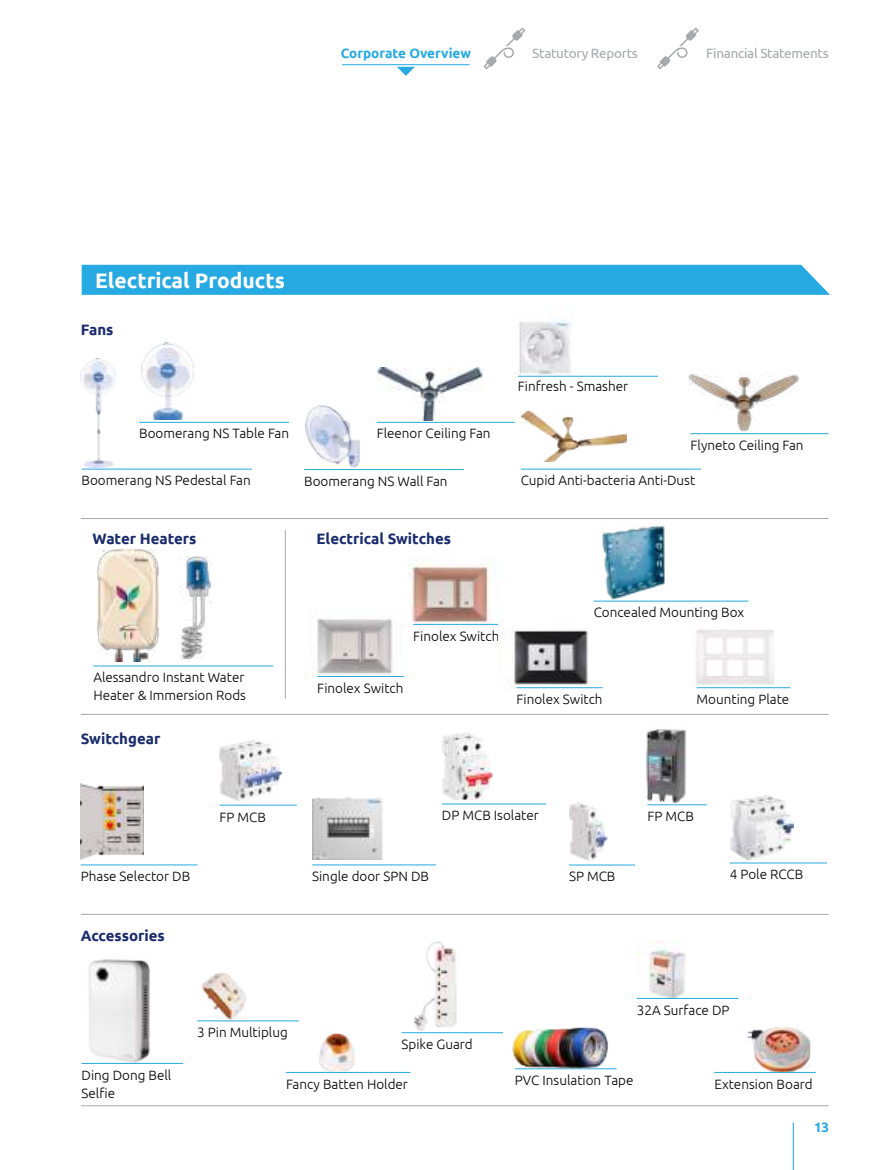
<style>
.page{position:relative;width:893px;height:1170px;background:#fff}
.page>*{position:absolute;margin:0;border:0;box-sizing:border-box;transform-origin:0 0}
.t1{font:700 21px "Ubuntu";color:#fff}
.t2{font:700 15px "Ubuntu";color:#192b6b}
.t3{font:300 13.5px/18px "Ubuntu";color:#000}
.t4{font:13.5px "Ubuntu";letter-spacing:-.02em;color:#a7a9ab}
.t5{font:700 13.5px "Ubuntu";color:#27a9e1}
</style>
<div class="page">
<hr style="left:793px;top:1122px;width:1px;height:47px;background:#27a9e1">
<svg style="left:397px;top:67px;width:18px;height:9px"></svg>
<svg style="left:657px;top:27px;width:42px;height:42px"></svg>
<svg style="left:483px;top:27px;width:42px;height:42px"></svg>
<hr style="left:342px;top:64px;width:128px;height:1px;background:#27a9e1">
<img style="left:81px;top:358px;width:35px;height:109px">
<img style="left:141px;top:343px;width:53px;height:76px">
<img style="left:376px;top:367px;width:108px;height:53px">
<img style="left:517px;top:320px;width:72px;height:57px">
<hr style="left:82px;top:468px;width:170px;height:1px;background:#27a9e1">
<hr style="left:139px;top:422px;width:150px;height:1px;background:#27a9e1">
<hr style="left:377px;top:422px;width:138px;height:1px;background:#27a9e1">
<hr style="left:521px;top:468px;width:180px;height:1px;background:#27a9e1">
<hr style="left:690px;top:433px;width:139px;height:1px;background:#27a9e1">
<hr style="left:518px;top:376px;width:140px;height:1px;background:#27a9e1">
<hr style="left:304px;top:469px;width:160px;height:1px;background:#27a9e1">
<hr style="left:81px;top:518px;width:748px;height:1px;background:#a7a9ab">
<hr style="left:81px;top:714px;width:748px;height:1px;background:#a7a9ab">
<hr style="left:81px;top:913px;width:748px;height:1px;background:#a7a9ab">
<img style="left:98px;top:549px;width:61px;height:113px">
<hr style="left:93px;top:665px;width:180px;height:1px;background:#27a9e1">
<img style="left:312px;top:797px;width:71px;height:62px">
<hr style="left:312px;top:864px;width:124px;height:1px;background:#27a9e1">
<img style="left:443px;top:732px;width:51px;height:67px">
<hr style="left:442px;top:803px;width:104px;height:1px;background:#27a9e1">
<img style="left:220px;top:740px;width:62px;height:60px">
<hr style="left:220px;top:804px;width:77px;height:1px;background:#27a9e1">
<img style="left:646px;top:729px;width:53px;height:77px">
<hr style="left:647px;top:804px;width:60px;height:1px;background:#27a9e1">
<img style="left:569px;top:802px;width:39px;height:59px">
<hr style="left:569px;top:864px;width:66px;height:1px;background:#27a9e1">
<img style="left:731px;top:795px;width:63px;height:64px">
<hr style="left:730px;top:862px;width:97px;height:1px;background:#27a9e1">
<hr style="left:81px;top:864px;width:117px;height:1px;background:#27a9e1">
<img style="left:81px;top:783px;width:62px;height:77px">
<hr style="left:285px;top:530px;width:1px;height:168px;background:#a7a9ab">
<img style="left:317px;top:618px;width:76px;height:57px">
<hr style="left:317px;top:676px;width:87px;height:1px;background:#27a9e1">
<img style="left:409px;top:557px;width:89px;height:67px">
<hr style="left:413px;top:624px;width:86px;height:1px;background:#27a9e1">
<img style="left:512px;top:630px;width:90px;height:59px">
<hr style="left:516px;top:687px;width:86px;height:1px;background:#27a9e1">
<img style="left:82px;top:959px;width:70px;height:105px">
<hr style="left:82px;top:1062px;width:101px;height:1px;background:#27a9e1">
<hr style="left:515px;top:1068px;width:102px;height:1px;background:#27a9e1">
<img style="left:593px;top:525px;width:85px;height:77px">
<hr style="left:594px;top:600px;width:154px;height:1px;background:#27a9e1">
<img style="left:310px;top:1033px;width:53px;height:40px">
<hr style="left:286px;top:1071px;width:124px;height:1px;background:#27a9e1">
<img style="left:740px;top:1027px;width:75px;height:46px">
<hr style="left:714px;top:1071px;width:102px;height:1px;background:#27a9e1">
<img style="left:413px;top:941px;width:66px;height:93px">
<hr style="left:401px;top:1032px;width:102px;height:1px;background:#27a9e1">
<img style="left:202px;top:973px;width:44px;height:47px">
<hr style="left:197px;top:1020px;width:102px;height:1px;background:#27a9e1">
<img style="left:638px;top:942px;width:48px;height:55px">
<hr style="left:637px;top:997px;width:101px;height:1px;background:#27a9e1">
<hr style="left:81px;top:1105px;width:748px;height:1px;background:#a7a9ab">
<img style="left:512px;top:1027px;width:102px;height:43px">
<img style="left:522px;top:411px;width:105px;height:50px">
<img style="left:688px;top:373px;width:111px;height:58px">
<div style="left:82px;top:265px;width:748px;height:30px;background:#27a9e1"></div>
<img style="left:696px;top:630px;width:78px;height:55px">
<hr style="left:696px;top:687px;width:94px;height:1px;background:#27a9e1">
<img style="left:305px;top:405px;width:55px;height:65px">
<img style="left:180px;top:556px;width:32px;height:103px">
<p class="t5" style="left:341px;top:45px;width:132px">Corporate Overview</p>
<p class="t4" style="left:532px;top:45px;width:107px">Statutory Reports</p>
<p class="t4" style="left:706px;top:45px;width:124px">Financial Statements</p>
<h1 class="t1" style="left:95px;top:268px;width:191px">Electrical Products</h1>
<p class="t2" style="left:81px;top:320px;width:34px">Fans</p>
<p class="t3" style="left:518px;top:377px;width:112px">Finfresh - Smasher</p>
<p class="t3" style="left:139px;top:424px;width:151px">Boomerang NS Table Fan</p>
<p class="t3" style="left:377px;top:424px;width:115px">Fleenor Ceiling Fan</p>
<p class="t3" style="left:82px;top:471px;width:171px">Boomerang NS Pedestal Fan</p>
<p class="t2" style="left:93px;top:529px;width:105px">Water Heaters</p>
<p class="t3" style="left:304px;top:471px;width:145px">Boomerang NS Wall Fan</p>
<p class="t2" style="left:316px;top:529px;width:136px">Electrical Switches</p>
<p class="t3" style="left:690px;top:435px;width:115px">Flyneto Ceiling Fan</p>
<p class="t3" style="left:521px;top:471px;width:176px">Cupid Anti-bacteria Anti-Dust</p>
<p class="t3" style="left:93px;top:668px;width:154px">Alessandro Instant Water<br>Heater &amp; Immersion Rods</p>
<p class="t2" style="left:81px;top:729px;width:81px">Switchgear</p>
<p class="t3" style="left:413px;top:626px;width:88px">Finolex Switch</p>
<p class="t3" style="left:317px;top:678px;width:88px">Finolex Switch</p>
<p class="t3" style="left:594px;top:603px;width:152px">Concealed Mounting Box</p>
<p class="t3" style="left:516px;top:690px;width:88px">Finolex Switch</p>
<p class="t3" style="left:696px;top:690px;width:94px">Mounting Plate</p>
<p class="t3" style="left:220px;top:807px;width:48px">FP MCB</p>
<p class="t3" style="left:442px;top:806px;width:98px">DP MCB Isolater</p>
<p class="t3" style="left:647px;top:807px;width:48px">FP MCB</p>
<p class="t3" style="left:81px;top:866px;width:111px">Phase Selector DB</p>
<p class="t3" style="left:569px;top:867px;width:48px">SP MCB</p>
<p class="t3" style="left:730px;top:865px;width:75px">4 Pole RCCB</p>
<p class="t3" style="left:312px;top:867px;width:118px">Single door SPN DB</p>
<p class="t2" style="left:81px;top:926px;width:86px">Accessories</p>
<p class="t3" style="left:197px;top:1023px;width:92px">3 Pin Multiplug</p>
<p class="t3" style="left:401px;top:1034px;width:73px">Spike Guard</p>
<p class="t3" style="left:637px;top:1000px;width:94px">32A Surface DP</p>
<p class="t3" style="left:82px;top:1065px;width:91px">Ding Dong Bell<br>Selfie</p>
<p class="t3" style="left:515px;top:1070px;width:120px">PVC Insulation Tape</p>
<p class="t3" style="left:286px;top:1074px;width:123px">Fancy Batten Holder</p>
<p class="t3" style="left:714px;top:1074px;width:100px">Extension Board</p>
<p class="t5" style="left:814px;top:1119px;width:16px">13</p>
</div>
